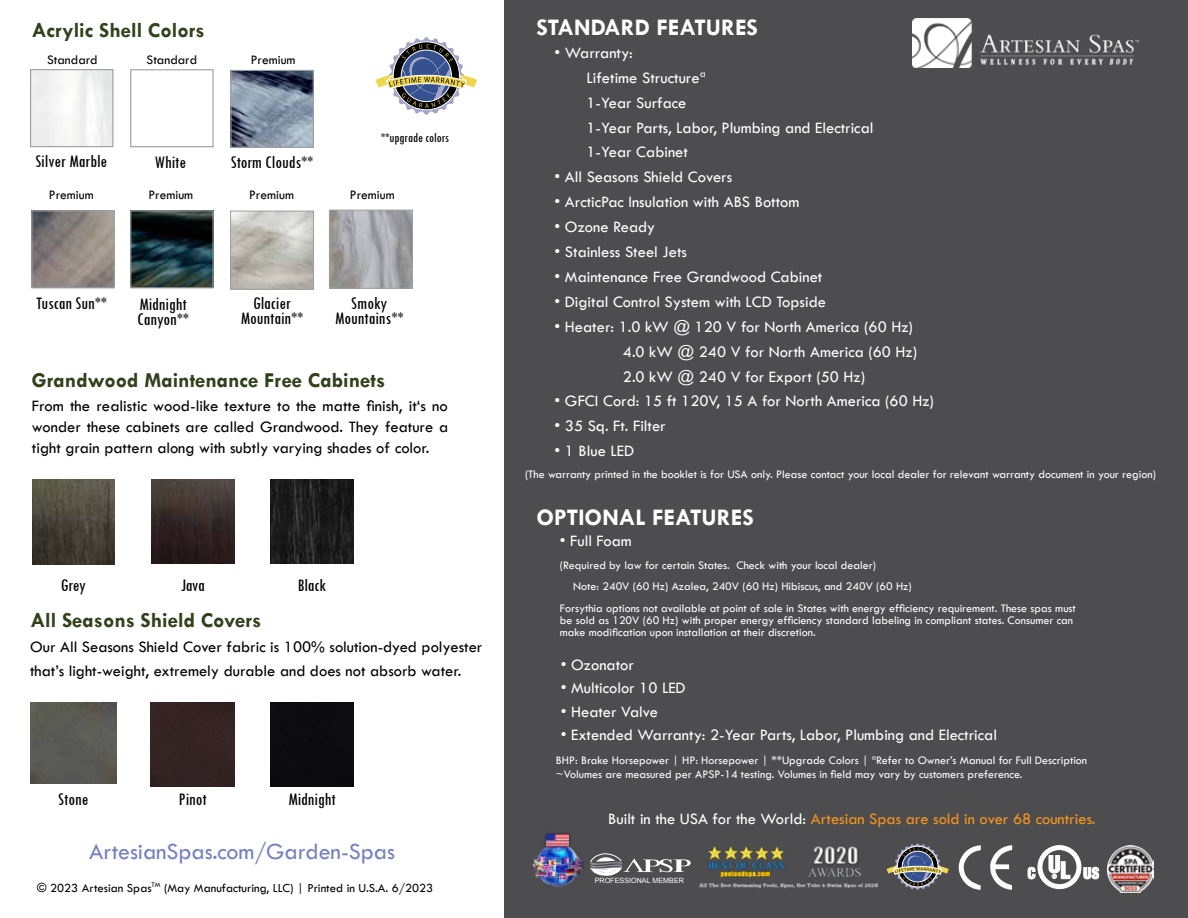
<style>
.page{position:relative;width:1188px;height:918px;background:#fff}
.page>*{position:absolute;margin:0;border:0;box-sizing:border-box;transform-origin:0 0}
.t1{font:700 24px "Tw Cen";color:#fff}
.t2{font:24px "Tw Cen";letter-spacing:-.005em;color:#7581bf}
.t3{font:700 21.45px "Tw Cen";color:#30411b}
.t4{font:condensed 18.3px/15px "Tw Cen";color:#000;text-align:center}
.t5{font:16.5px/24.9px "Tw Cen";color:#fff}
.t6{font:16.5px/21px "Tw Cen";color:#000;text-align:justify}
.t7{font:16.5px/24px "Tw Cen";color:#000101}
.t8{font:16.5px "Tw Cen";color:#f7941e}
.t9{font:condensed 13.65px "Tw Cen";color:#000}
.t10{font:13.5px "Tw Cen";color:#000}
.t11{font:12.75px "Tw Cen";color:#000}
.t12{font:12px/12px "Tw Cen";color:#fff}
.t13{font:7.2px "Arial";color:#fff}
.s1{color:#fff}
</style>
<div class="page">
<div style="left:504px;top:0;width:684px;height:918px;background:#4d4d4f"></div>
<div style="left:30px;top:69px;width:83px;height:78px;border:1px solid #9d9fa2"></div>
<div style="left:130px;top:69px;width:84px;height:78px;background:#fff;border:1px solid #9d9fa2"></div>
<svg style="left:375px;top:37px;width:102px;height:78px"></svg>
<svg style="left:590px;top:854px;width:101px;height:22px"></svg>
<img style="left:699px;top:845px;width:179px;height:43px">
<svg style="left:886px;top:843px;width:63px;height:47px"></svg>
<svg style="left:1028px;top:845px;width:71px;height:44px"></svg>
<svg style="left:959px;top:845px;width:22px;height:45px"></svg>
<svg style="left:990px;top:845px;width:22px;height:45px"></svg>
<div style="left:30px;top:703px;width:86px;height:80px;background:#5a5a54"></div>
<div style="left:271px;top:703px;width:82px;height:83px;background:#0c0c0e"></div>
<div style="left:151px;top:703px;width:84px;height:83px;background:#342324"></div>
<img style="left:132px;top:212px;width:80px;height:74px">
<div style="left:130px;top:210px;width:84px;height:78px;border:1px solid #9d9fa2"></div>
<img style="left:33px;top:212px;width:80px;height:74px">
<div style="left:31px;top:210px;width:84px;height:78px;border:1px solid #9d9fa2"></div>
<img style="left:232px;top:72px;width:80px;height:74px">
<div style="left:230px;top:70px;width:84px;height:78px;border:1px solid #9d9fa2"></div>
<img style="left:232px;top:213px;width:80px;height:74px">
<div style="left:230px;top:211px;width:84px;height:78px;border:1px solid #9d9fa2"></div>
<img style="left:331px;top:212px;width:80px;height:74px">
<div style="left:329px;top:210px;width:84px;height:78px;border:1px solid #9d9fa2"></div>
<img style="left:532px;top:848px;width:52px;height:39px">
<div style="left:544px;top:832px;width:28px;height:17px;background:#005476;opacity:.75"></div>
<img style="left:547px;top:835px;width:22px;height:11px">
<img style="left:32px;top:480px;width:83px;height:84px">
<img style="left:152px;top:480px;width:82px;height:84px">
<img style="left:271px;top:480px;width:82px;height:84px">
<img style="left:913px;top:19px;width:225px;height:49px">
<img style="left:1107px;top:846px;width:47px;height:47px">
<h2 class="t3" style="left:32px;top:18px;width:174px">Acrylic Shell Colors</h2>
<p class="t10" style="left:47px;top:51px;width:52px">Standard</p>
<p class="t10" style="left:147px;top:51px;width:52px">Standard</p>
<p class="t10" style="left:251px;top:51px;width:46px">Premium</p>
<h3 class="t4" style="left:35px;top:153px;width:73px">Silver Marble</h3>
<h3 class="t4" style="left:155px;top:154px;width:33px">White</h3>
<h3 class="t4" style="left:231px;top:155px;width:84px">Storm Clouds**</h3>
<p class="t9" style="left:381px;top:130px;width:70px">**upgrade colors</p>
<p class="t10" style="left:49px;top:187px;width:46px">Premium</p>
<p class="t10" style="left:148px;top:187px;width:46px">Premium</p>
<p class="t10" style="left:249px;top:187px;width:46px">Premium</p>
<p class="t10" style="left:350px;top:187px;width:46px">Premium</p>
<h3 class="t4" style="left:36px;top:295px;width:72px">Tuscan Sun**</h3>
<h3 class="t4" style="left:137px;top:296px;width:53px;text-align:left">Midnight<br>Canyon**</h3>
<h3 class="t4" style="left:241px;top:296px;width:64px">Glacier<br>Mountain**</h3>
<h3 class="t4" style="left:335px;top:296px;width:70px">Smoky<br>Mountains**</h3>
<h2 class="t3" style="left:32px;top:367px;width:355px">Grandwood Maintenance Free Cabinets</h2>
<h3 class="t6" style="left:32px;top:395px;width:418px">From the realistic wood-like texture to the matte finish, it‘s no wonder these cabinets are called Grandwood. They feature a tight grain pattern along with subtly varying shades of color.</h3>
<h3 class="t4" style="left:61px;top:577px;width:27px">Grey</h3>
<h3 class="t4" style="left:181px;top:577px;width:25px">Java</h3>
<h3 class="t4" style="left:298px;top:577px;width:30px">Black</h3>
<h2 class="t3" style="left:30px;top:607px;width:232px">All Seasons Shield Covers</h2>
<h3 class="t7" style="left:30px;top:635px;width:454px">Our All Seasons Shield Cover fabric is 100% solution-dyed polyester that’s light-weight, extremely durable and does not absorb water.</h3>
<h3 class="t4" style="left:58px;top:791px;width:32px">Stone</h3>
<h3 class="t4" style="left:179px;top:791px;width:29px">Pinot</h3>
<h3 class="t4" style="left:288px;top:791px;width:49px">Midnight</h3>
<h1 class="t2" style="left:89px;top:837px;width:307px">ArtesianSpas.com/Garden-Spas</h1>
<p class="t11" style="left:37px;top:880px;width:397px">© 2023 Artesian Spas<sup>TM</sup> (May Manufacturing, LLC) | Printed in U.S.A. 6/2023</p>
<h1 class="t1" style="left:536px;top:13px;width:223px">STANDARD FEATURES</h1>
<h3 class="t5" style="left:587px;top:40px;width:288px;text-indent:-32px">• Warranty:<br>Lifetime Structureª<br>1-Year Surface<br>1-Year Parts, Labor, Plumbing and Electrical<br>1-Year Cabinet</h3>
<h3 class="t5" style="left:555px;top:165px;width:179px">• All Seasons Shield Covers</h3>
<h3 class="t5" style="left:555px;top:190px;width:246px">• ArcticPac Insulation with ABS Bottom</h3>
<h3 class="t5" style="left:555px;top:214px;width:102px">• Ozone Ready</h3>
<h3 class="t5" style="left:555px;top:239px;width:134px">• Stainless Steel Jets</h3>
<h3 class="t5" style="left:555px;top:264px;width:269px">• Maintenance Free Grandwood Cabinet</h3>
<h3 class="t5" style="left:555px;top:289px;width:273px">• Digital Control System with LCD Topside</h3>
<h3 class="t5" style="left:623px;top:314px;width:296px;text-indent:-68px">• Heater: 1.0 kW @ 120 V for North America (60 Hz)<br>4.0 kW @ 240 V for North America (60 Hz)<br>2.0 kW @ 240 V for Export (50 Hz)</h3>
<h3 class="t5" style="left:555px;top:389px;width:381px">• GFCI Cord: 15 ft 120V, 15 A for North America (60 Hz)</h3>
<h3 class="t5" style="left:555px;top:414px;width:113px">• 35 Sq. Ft. Filter</h3>
<h3 class="t5" style="left:555px;top:439px;width:81px">• 1 Blue LED</h3>
<p class="t12" style="left:525px;top:469px;width:632px">(The warranty printed in the booklet is for USA only. Please contact your local dealer for relevant warranty document in your region)</p>
<h1 class="t1" style="left:536px;top:503px;width:219px">OPTIONAL FEATURES</h1>
<h3 class="t5" style="left:560px;top:528px;width:73px">• Full Foam</h3>
<p class="t12" style="left:573px;top:555px;width:340px;line-height:20.2px;text-indent:-13px">(Required by law for certain States. Check with your local dealer)<br>Note: 240V (60 Hz) Azalea, 240V (60 Hz) Hibiscus, and 240V (60 Hz)</p>
<p class="t12" style="left:560px;top:602px;width:517px">Forsythia options not available at point of sale in States with energy efficiency requirement. These spas must be sold as 120V (60 Hz) with proper energy efficiency standard labeling in compliant states. Consumer can make modification upon installation at their discretion.</p>
<h3 class="t5" style="left:561px;top:652px;width:75px">• Ozonator</h3>
<h3 class="t5" style="left:561px;top:676px;width:126px">• Multicolor 10 LED</h3>
<h3 class="t5" style="left:561px;top:699px;width:99px">• Heater Valve</h3>
<h3 class="t5" style="left:561px;top:722px;width:438px">• Extended Warranty: 2-Year Parts, Labor, Plumbing and Electrical</h3>
<p class="t12" style="left:556px;top:753px;width:533px;line-height:14.4px">BHP: Brake Horsepower | HP: Horsepower | **Upgrade Colors | ªRefer to Owner’s Manual for Full Description ~Volumes are measured per APSP-14 testing. Volumes in field may vary by customers preference.</p>
<h3 class="t8" style="left:608px;top:809px;width:489px"><span class="s1">Built in the USA for the World:</span> Artesian Spas are sold in over 68 countries.</h3>
<p class="t13" style="left:595px;top:876px;width:91px">PROFESSIONAL MEMBER</p>
</div>
